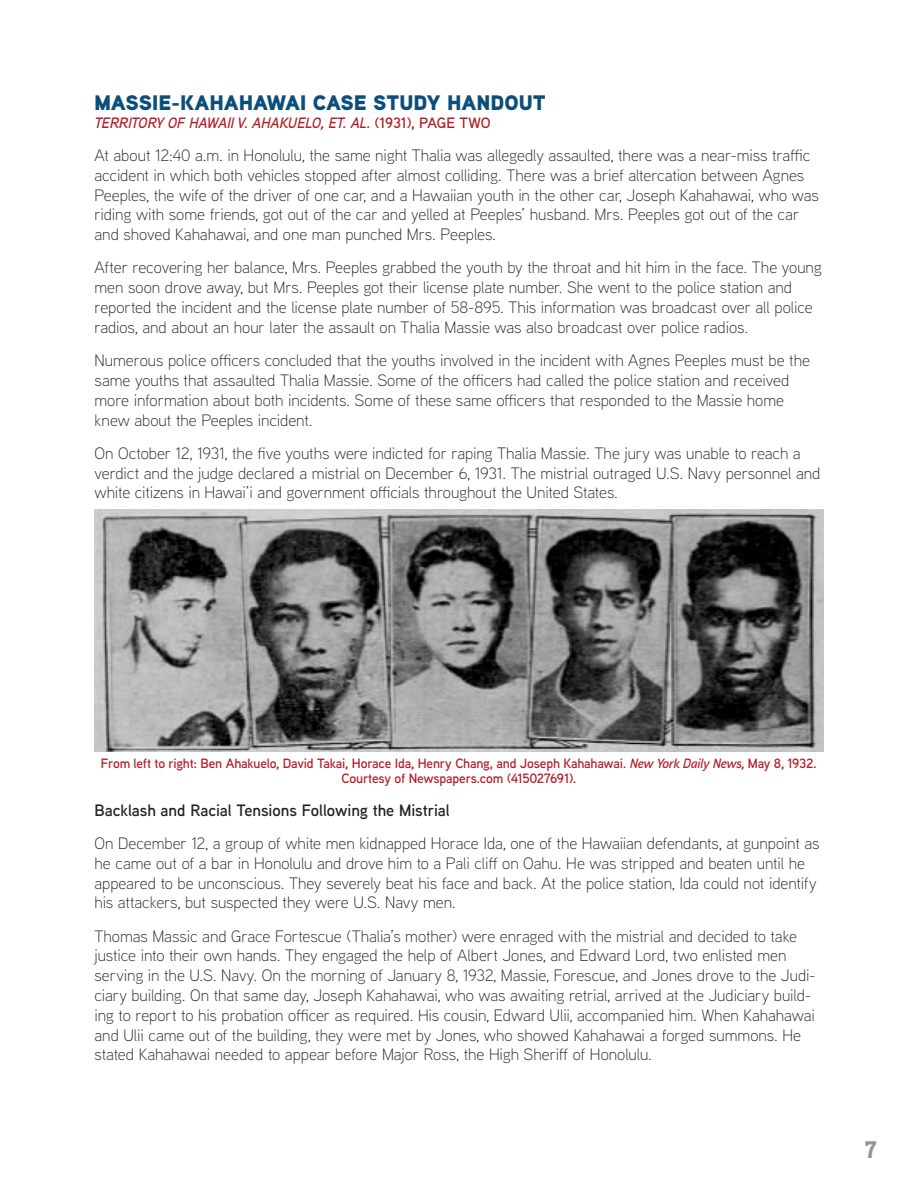
<style>
.page{position:relative;width:918px;height:1188px;background:#fff}
.page>*{position:absolute;margin:0;border:0;box-sizing:border-box;transform-origin:0 0}
.t1{font:900 24px "Aaux Next";color:#939598}
.t2{font:900 21px "Aaux Next";color:#0a4e79}
.H1-blue{font:300 16.5px/19.8px "Aaux Next";letter-spacing:-.005em;color:#231f20}
.H1-blue-2{font:600 16.5px "Aaux Next";letter-spacing:-.005em;color:#231f20}
.t3{font:italic 600 15px "Aaux Next";letter-spacing:-.01em;color:#b11f28}
.image_captions{font:600 13.5px/15px "Aaux Next";letter-spacing:-.015em;color:#b11f28;text-align:center}
.s1{font-style:normal}
.s2{font-style:italic}
</style>
<div class="page">
<img style="left:95px;top:510px;width:728px;height:242px">
<p class="t2" style="left:94px;top:87px;width:453px">MASSIE-KAHAHAWAI CASE STUDY HANDOUT</p>
<p class="t3" style="left:94px;top:112px;width:398px">TERRITORY OF HAWAII V. AHAKUELO, ET. AL. <span class="s1">(1931), PAGE TWO</span></p>
<p class="H1-blue" style="left:94px;top:145px;width:726px">At about 12:40 a.m. in Honolulu, the same night Thalia was allegedly assaulted, there was a near-miss traffic accident in which both vehicles stopped after almost colliding. There was a brief altercation between Agnes Peeples, the wife of the driver of one car, and a Hawaiian youth in the other car, Joseph Kahahawai, who was riding with some friends, got out of the car and yelled at Peeples’ husband. Mrs. Peeples got out of the car and shoved Kahahawai, and one man punched Mrs. Peeples.</p>
<p class="H1-blue" style="left:94px;top:257px;width:729px">After recovering her balance, Mrs. Peeples grabbed the youth by the throat and hit him in the face. The young men soon drove away, but Mrs. Peeples got their license plate number. She went to the police station and reported the incident and the license plate number of 58-895. This information was broadcast over all police radios, and about an hour later the assault on Thalia Massie was also broadcast over police radios.</p>
<p class="H1-blue" style="left:94px;top:350px;width:717px">Numerous police officers concluded that the youths involved in the incident with Agnes Peeples must be the same youths that assaulted Thalia Massie. Some of the officers had called the police station and received more information about both incidents. Some of these same officers that responded to the Massie home knew about the Peeples incident.</p>
<p class="H1-blue" style="left:94px;top:443px;width:728px">On October 12, 1931, the five youths were indicted for raping Thalia Massie. The jury was unable to reach a verdict and the judge declared a mistrial on December 6, 1931. The mistrial outraged U.S. Navy personnel and white citizens in Hawai’i and government officials throughout the United States.</p>
<p class="image_captions" style="left:101px;top:755px;width:718px">From left to right: Ben Ahakuelo, David Takai, Horace Ida, Henry Chang, and Joseph Kahahawai. <span class="s2">New York Daily News</span>, May 8, 1932.<br>Courtesy of Newspapers.com (415027691).</p>
<p class="H1-blue-2" style="left:94px;top:798px;width:357px">Backlash and Racial Tensions Following the Mistrial</p>
<p class="H1-blue" style="left:94px;top:833px;width:727px">On December 12, a group of white men kidnapped Horace Ida, one of the Hawaiian defendants, at gunpoint as he came out of a bar in Honolulu and drove him to a Pali cliff on Oahu. He was stripped and beaten until he appeared to be unconscious. They severely beat his face and back. At the police station, Ida could not identify his attackers, but suspected they were U.S. Navy men.</p>
<p class="H1-blue" style="left:94px;top:925px;width:723px">Thomas Massic and Grace Fortescue (Thalia’s mother) were enraged with the mistrial and decided to take justice into their own hands. They engaged the help of Albert Jones, and Edward Lord, two enlisted men serving in the U.S. Navy. On the morning of January 8, 1932, Massie, Forescue, and Jones drove to the Judi&shy;ciary building. On that same day, Joseph Kahahawai, who was awaiting retrial, arrived at the Judiciary build&shy;ing to report to his probation officer as required. His cousin, Edward Ulii, accompanied him. When Kahahawai and Ulii came out of the building, they were met by Jones, who showed Kahahawai a forged summons. He stated Kahahawai needed to appear before Major Ross, the High Sheriff of Honolulu.</p>
<h1 class="t1" style="left:865px;top:1133px;width:14px">7</h1>
</div>
